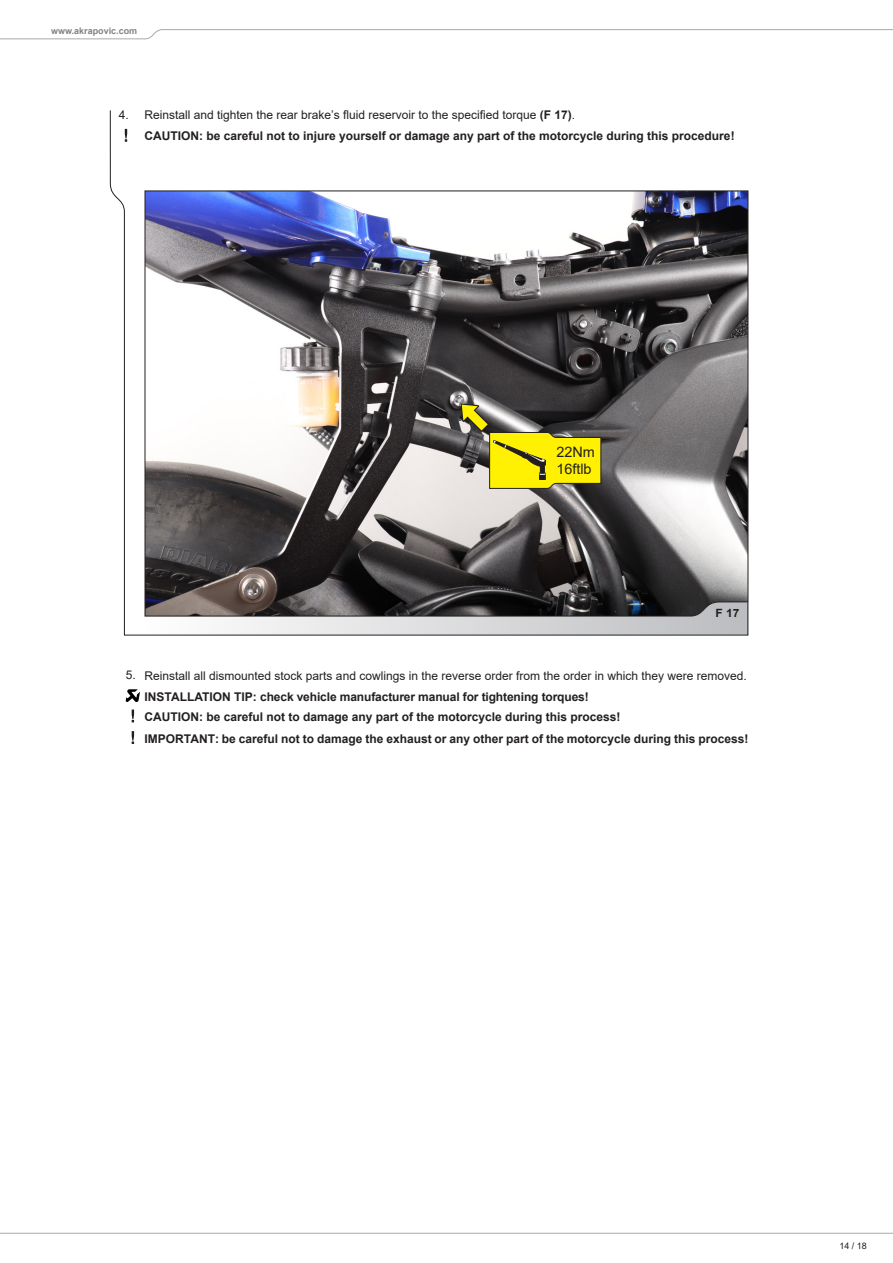
<style>
.page{position:relative;width:893px;height:1263px;background:#fff}
.page>*{position:absolute;margin:0;border:0;box-sizing:border-box;transform-origin:0 0}
.t1{font:14.4px/17.2px "Arial";color:#231f20}
.body_txt_bold{font:700 12px "Arial";color:#231f20}
.body_txt_bold-2{font:12px "Arial";color:#231f20}
.Arial_8pt_Regular{font:12px "Arial";color:#231f20}
.body_txt_bullets{font:700 12px "Arial";color:#231f20}
.body_txt_bold-3{font:700 11.4px "Arial";color:#231f20;scale:1.05 1}
.t2{font:700 9px "Arial";color:#808285}
.t3{font:9px "Arial";color:#231f20}
.s1{font-weight:700}
</style>
<div class="page">
<svg style="left:109px;top:110px;width:640px;height:526px"></svg>
<svg style="left:0;top:29px;width:893px;height:10px"></svg>
<svg style="left:0;top:1232px;width:893px;height:2px;background:#d2d3d5"></svg>
<svg style="left:144px;top:190px;width:605px;height:427px"></svg>
<svg style="left:125px;top:129px;width:2px;height:13px"></svg>
<svg style="left:132px;top:731px;width:2px;height:13px"></svg>
<svg style="left:132px;top:709px;width:2px;height:13px"></svg>
<svg style="left:126px;top:689px;width:14px;height:13px"></svg>
<svg style="left:461px;top:403px;width:140px;height:86px;background:#a8a033"></svg>
<p class="t2" style="left:51px;top:25px;width:88px">www.akrapovic.com</p>
<p class="Arial_8pt_Regular" style="left:119px;top:107px;width:12px">4.</p>
<p class="Arial_8pt_Regular" style="left:144px;top:107px;width:432px">Reinstall and tighten the rear brake’s fl uid reservoir to the specified torque <span class="s1">(F 17)</span>.</p>
<p class="body_txt_bold" style="left:144px;top:127px;width:592px">CAUTION: be careful not to injure yourself or damage any part of the motorcycle during this procedure!</p>
<p class="t1" style="left:556px;top:443px;width:40px">22Nm<br>16ftlb</p>
<p class="body_txt_bold-3" style="left:715px;top:604px;width:24px">F 17</p>
<p class="body_txt_bold-2" style="left:126px;top:667px;width:12px">5.</p>
<p class="body_txt_bold-2" style="left:145px;top:668px;width:604px">Reinstall all dismounted stock parts and cowlings in the reverse order from the order in which they were removed.</p>
<p class="body_txt_bold" style="left:145px;top:688px;width:446px">INSTALLATION TIP: check vehicle manufacturer manual for tightening torques!</p>
<p class="body_txt_bullets" style="left:145px;top:708px;width:478px">CAUTION: be careful not to damage any part of the motorcycle during this process!</p>
<p class="body_txt_bold" style="left:145px;top:730px;width:605px">IMPORTANT: be careful not to damage the exhaust or any other part of the motorcycle during this process!</p>
<p class="t3" style="left:839px;top:1239px;width:29px">14 / 18</p>
</div>
